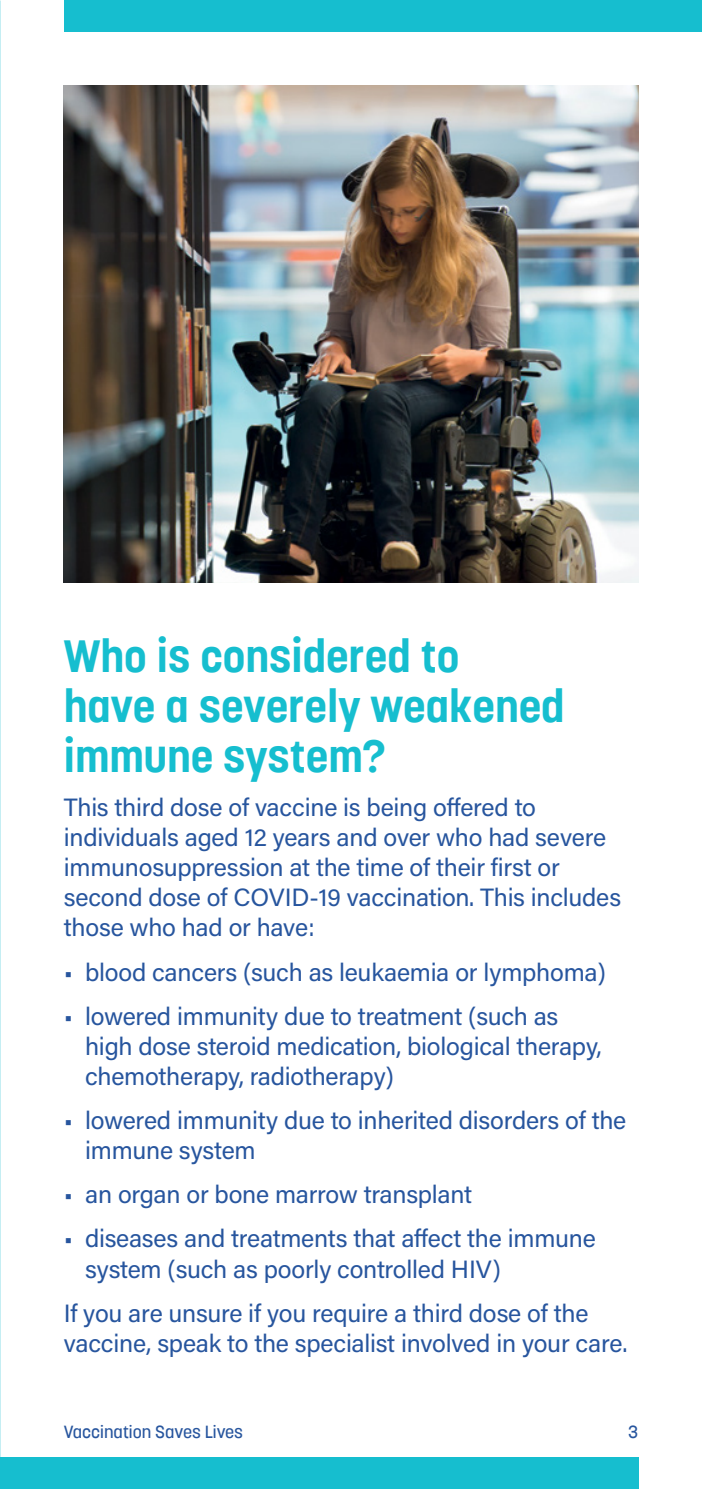
<style>
.page{position:relative;width:702px;height:1489px;background:#fff}
.page>*{position:absolute;margin:0;border:0;box-sizing:border-box;transform-origin:0 0}
.t1{font:700 45px/50px "Korolev W01";color:#16becf}
.t2{font:25px/30px "Acumin Pro";letter-spacing:-.01em;color:#27559e}
.t3{font:500 17.5px "Korolev W01";color:#27559e}
</style>
<div class="page">
<img style="left:64px;top:85px;width:574px;height:497px">
<div style="left:64px;top:0;width:638px;height:32px;background:#16becf"></div>
<div style="left:0;top:1456px;width:638px;height:32px;background:#16becf"></div>
<h1 class="t1" style="left:64px;top:630px;width:502px">Who is considered to<br>have a severely weakened immune system?</h1>
<p class="t2" style="left:64px;top:791px;width:559px">This third dose of vaccine is being offered to individuals aged 12 years and over who had severe immunosuppression at the time of their first or second dose of COVID-19 vaccination. This includes those who had or have:</p>
<p class="t2" style="left:64px;top:955px;width:543px">• blood cancers (such as leukaemia or lymphoma)</p>
<p class="t2" style="left:85px;top:1000px;width:518px;text-indent:-21px">• lowered immunity due to treatment (such as high dose steroid medication, biological therapy, chemotherapy, radiotherapy)</p>
<p class="t2" style="left:85px;top:1104px;width:542px;text-indent:-21px">• lowered immunity due to inherited disorders of the immune system</p>
<p class="t2" style="left:64px;top:1178px;width:410px">• an organ or bone marrow transplant</p>
<p class="t2" style="left:85px;top:1222px;width:512px;text-indent:-21px">• diseases and treatments that affect the immune system (such as poorly controlled HIV)</p>
<p class="t2" style="left:64px;top:1296px;width:565px">If you are unsure if you require a third dose of the vaccine, speak to the specialist involved in your care.</p>
<p class="t3" style="left:64px;top:1421px;width:181px">Vaccination Saves Lives</p>
<p class="t3" style="left:628px;top:1421px;width:11px">3</p>
</div>
